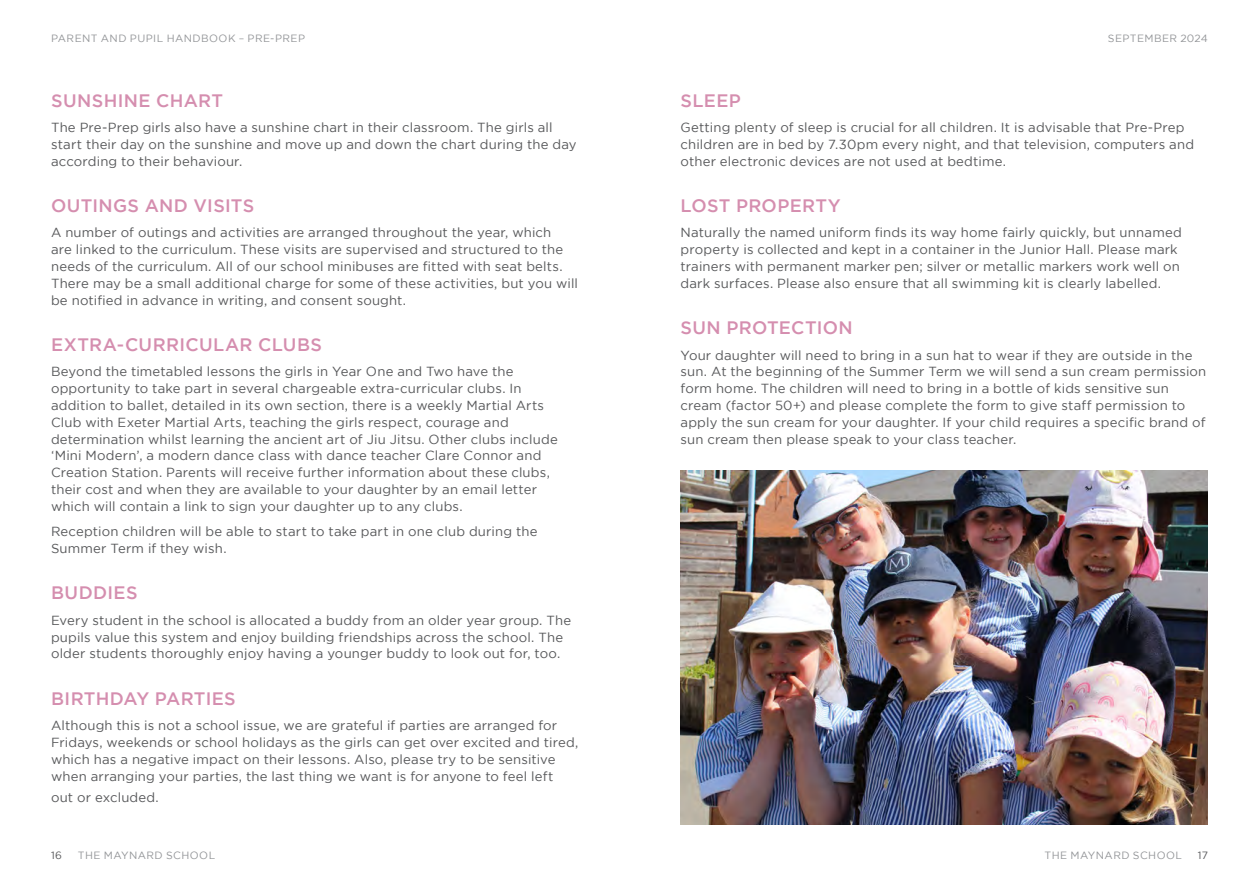
<style>
.page{position:relative;width:1259px;height:893px;background:#fff}
.page>*{position:absolute;margin:0;border:0;box-sizing:border-box;transform-origin:0 0}
.Sub-head{font:500 18px "Gotham";letter-spacing:.02em;color:#d58eaf}
.Body{font:13.2px/16.8px "Gotham";letter-spacing:.015em;color:#57585a}
.t1{font:10.5px "Gotham";letter-spacing:.04em;color:#939598}
.t2{font:10.5px "Gotham";color:#57585a}
</style>
<div class="page">
<img style="left:680px;top:470px;width:528px;height:355px">
<p class="t1" style="left:51px;top:32px;width:255px">PARENT AND PUPIL HANDBOOK – PRE-PREP</p>
<p class="Sub-head" style="left:51px;top:90px;width:173px">SUNSHINE CHART</p>
<p class="Body" style="left:51px;top:119px;width:527px">The Pre-Prep girls also have a sunshine chart in their classroom. The girls all start their day on the sunshine and move up and down the chart during the day according to their behaviour.</p>
<p class="Sub-head" style="left:51px;top:196px;width:205px">OUTINGS AND VISITS</p>
<p class="Body" style="left:51px;top:224px;width:528px">A number of outings and activities are arranged throughout the year, which<br>are linked to the curriculum. These visits are supervised and structured to the needs of the curriculum. All of our school minibuses are fitted with seat belts.<br>There may be a small additional charge for some of these activities, but you will be notified in advance in writing, and consent sought.</p>
<p class="Sub-head" style="left:51px;top:335px;width:272px">EXTRA-CURRICULAR CLUBS</p>
<p class="Body" style="left:51px;top:363px;width:508px">Beyond the timetabled lessons the girls in Year One and Two have the opportunity to take part in several chargeable extra-curricular clubs. In addition to ballet, detailed in its own section, there is a weekly Martial Arts Club with Exeter Martial Arts, teaching the girls respect, courage and determination whilst learning the ancient art of Jiu Jitsu. Other clubs include ‘Mini Modern’, a modern dance class with dance teacher Clare Connor and Creation Station. Parents will receive further information about these clubs, their cost and when they are available to your daughter by an email letter which will contain a link to sign your daughter up to any clubs.</p>
<p class="Body" style="left:51px;top:523px;width:488px">Reception children will be able to start to take part in one club during the<br>Summer Term if they wish.</p>
<p class="Sub-head" style="left:51px;top:583px;width:88px">BUDDIES</p>
<p class="Body" style="left:51px;top:611px;width:521px">Every student in the school is allocated a buddy from an older year group. The pupils value this system and enjoy building friendships across the school. The older students thoroughly enjoy having a younger buddy to look out for, too.</p>
<p class="Sub-head" style="left:51px;top:688px;width:186px">BIRTHDAY PARTIES</p>
<p class="Body" style="left:51px;top:717px;width:529px">Although this is not a school issue, we are grateful if parties are arranged for Fridays, weekends or school holidays as the girls can get over excited and tired, which has a negative impact on their lessons. Also, please try to be sensitive when arranging your parties, the last thing we want is for anyone to feel left</p>
<p class="Body" style="left:51px;top:788px;width:109px">out or excluded.</p>
<p class="t1" style="left:1107px;top:32px;width:102px">SEPTEMBER 2024</p>
<p class="Sub-head" style="left:680px;top:90px;width:62px">SLEEP</p>
<p class="Body" style="left:680px;top:119px;width:515px">Getting plenty of sleep is crucial for all children. It is advisable that Pre-Prep children are in bed by 7.30pm every night, and that television, computers and other electronic devices are not used at bedtime.</p>
<p class="Sub-head" style="left:680px;top:196px;width:162px">LOST PROPERTY</p>
<p class="Body" style="left:680px;top:224px;width:503px">Naturally the named uniform finds its way home fairly quickly, but unnamed property is collected and kept in a container in the Junior Hall. Please mark trainers with permanent marker pen; silver or metallic markers work well on dark surfaces. Please also ensure that all swimming kit is clearly labelled.</p>
<p class="Sub-head" style="left:680px;top:318px;width:173px">SUN PROTECTION</p>
<p class="Body" style="left:680px;top:346px;width:527px">Your daughter will need to bring in a sun hat to wear if they are outside in the sun. At the beginning of the Summer Term we will send a sun cream permission form home. The children will need to bring in a bottle of kids sensitive sun cream (factor 50+) and please complete the form to give staff permission to apply the sun cream for your daughter. If your child requires a specific brand of sun cream then please speak to your class teacher.</p>
<p class="t2" style="left:51px;top:849px;width:12px">16</p>
<p class="t1" style="left:78px;top:849px;width:139px">THE MAYNARD SCHOOL</p>
<p class="t1" style="left:1044px;top:849px;width:139px">THE MAYNARD SCHOOL</p>
<p class="t2" style="left:1197px;top:849px;width:12px">17</p>
</div>
